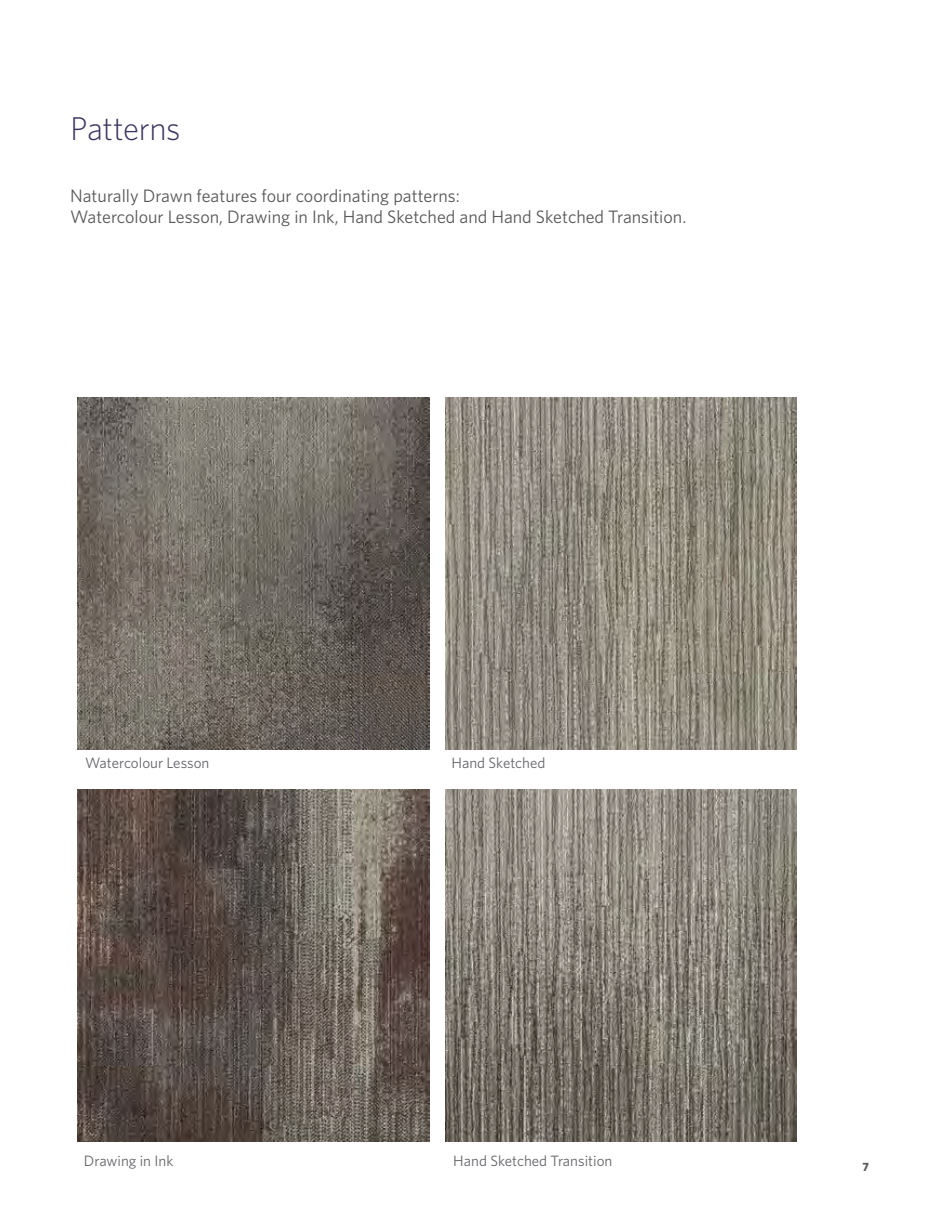
<style>
.page{position:relative;width:940px;height:1217px;background:#fff}
.page>*{position:absolute;margin:0;border:0;box-sizing:border-box;transform-origin:0 0}
.t1{font:300 33px "Whitney";letter-spacing:-.015em;color:#3c3560}
.t2{font:18px/21.6px "Whitney";color:#595757}
.t3{font:15px "Whitney";color:#646569}
.t4{font:700 12px "Whitney";color:#595757}
</style>
<div class="page">
<img style="left:77px;top:397px;width:352px;height:352px">
<img style="left:445px;top:397px;width:352px;height:352px">
<img style="left:445px;top:789px;width:352px;height:352px">
<img style="left:77px;top:789px;width:352px;height:352px">
<h1 class="t1" style="left:70px;top:107px;width:112px">Patterns</h1>
<p class="t2" style="left:70px;top:184px;width:617px">Naturally Drawn features four coordinating patterns:<br>Watercolour Lesson, Drawing in Ink, Hand Sketched and Hand Sketched Transition.</p>
<p class="t3" style="left:85px;top:753px;width:126px">Watercolour Lesson</p>
<p class="t3" style="left:451px;top:753px;width:95px">Hand Sketched</p>
<p class="t3" style="left:84px;top:1150px;width:91px">Drawing in Ink</p>
<p class="t3" style="left:453px;top:1150px;width:161px">Hand Sketched Transition</p>
<p class="t4" style="left:862px;top:1158px;width:8px">7</p>
</div>
